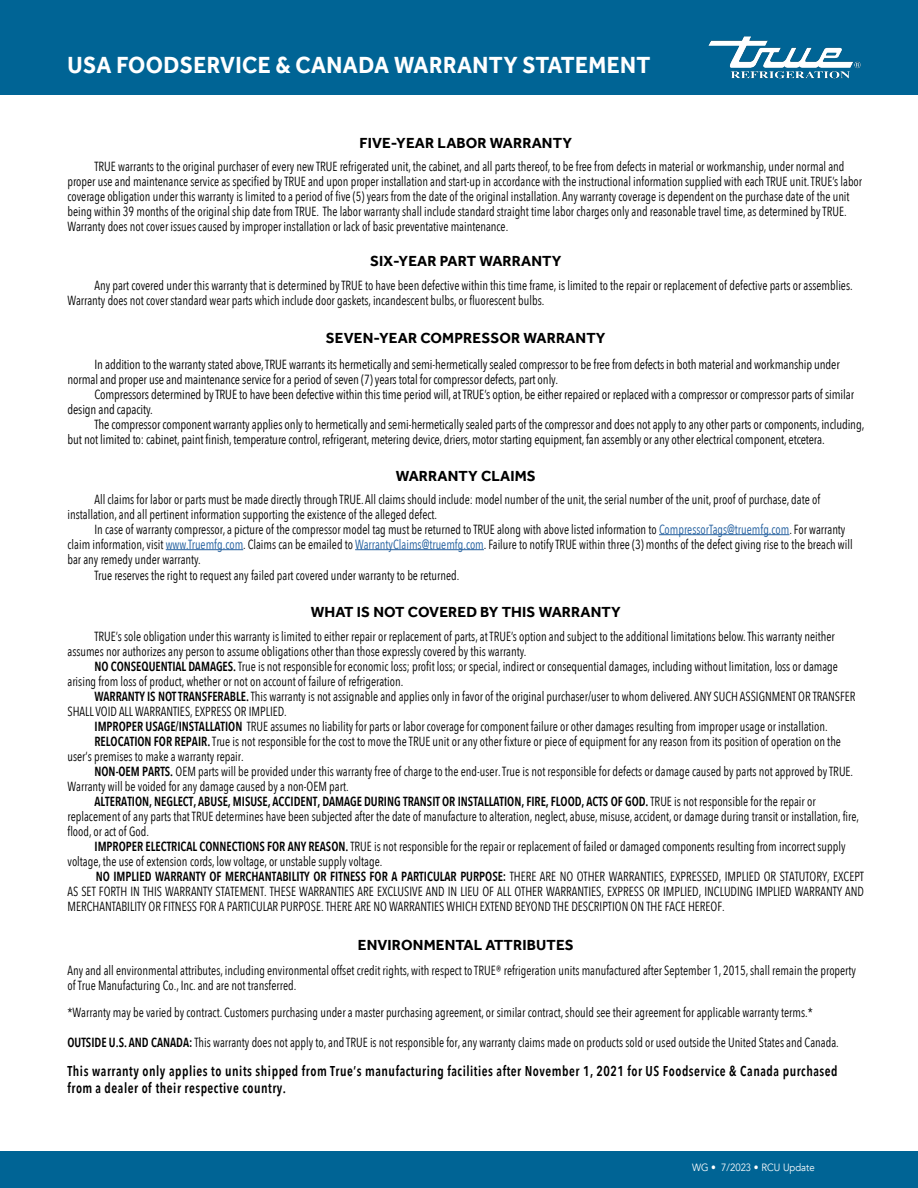
<style>
.page{position:relative;width:918px;height:1188px;background:#fff}
.page>*{position:absolute;margin:0;border:0;box-sizing:border-box;transform-origin:0 0}
.t1{font:700 24px "Effra";letter-spacing:.02em;color:#fff;scale:.93 1}
.t2{font:700 15px "Effra";letter-spacing:.01em;color:#000}
.t3{font:600 14.25px/17.1px "Avenir Next Condensed";letter-spacing:.04em;color:#000;scale:.91 1}
.t4{font:13.2px/15px "Avenir Next Condensed";color:#000;scale:.91 1}
.t5{font:13.2px/15px "Avenir Next Condensed";color:#000;scale:.94 1}
.t6{font:600 13.2px "Avenir Next Condensed";color:#000;scale:.91 1}
.t7{font:10.5px "Avenir";color:#fff;scale:.91 1}
.s1{color:#215e9e}
.s2{font-weight:600}
.s3{font-style:inherit}
.s4{font-weight:400}
</style>
<div class="page">
<div style="left:0;top:0;width:918px;height:95px;background:#006495"></div>
<img style="left:708px;top:36px;width:153px;height:43px">
<div style="left:0;top:1151px;width:918px;height:37px;background:#006495"></div>
<hr style="left:659px;top:534px;width:130px;height:1px;background:#215e9e">
<hr style="left:166px;top:549px;width:77px;height:1px;background:#215e9e">
<hr style="left:355px;top:549px;width:129px;height:1px;background:#215e9e">
<h1 class="t1" style="left:68px;top:51px;width:628px">USA FOODSERVICE &amp; CANADA WARRANTY STATEMENT</h1>
<p class="t2" style="left:360px;top:134px;width:214px">FIVE-YEAR LABOR WARRANTY</p>
<p class="t4" style="left:67px;top:159px;width:875px;text-indent:27px">TRUE warrants to the original purchaser of every new TRUE refrigerated unit, the cabinet, and all parts thereof, to be free from defects in material or workmanship, under normal and proper use and maintenance service as specified by TRUE and upon proper installation and start-up in accordance with the instructional information supplied with each TRUE unit. TRUE’s labor coverage obligation under this warranty is limited to a period of five (5) years from the date of the original installation. Any warranty coverage is dependent on the purchase date of the unit being within 39 months of the original ship date from TRUE. The labor warranty shall include standard straight time labor charges only and reasonable travel time, as determined by TRUE.<br>Warranty does not cover issues caused by improper installation or lack of basic preventative maintenance.</p>
<p class="t2" style="left:370px;top:252px;width:193px">SIX-YEAR PART WARRANTY</p>
<p class="t4" style="left:68px;top:278px;width:864px;text-indent:27px">Any part covered under this warranty that is determined by TRUE to have been defective within this time frame, is limited to the repair or replacement of defective parts or assemblies.<br>Warranty does not cover standard wear parts which include door gaskets, incandescent bulbs, or fluorescent bulbs.</p>
<p class="t2" style="left:326px;top:329px;width:281px">SEVEN-YEAR COMPRESSOR WARRANTY</p>
<p class="t5" style="left:68px;top:356px;width:823px;text-indent:27px">In addition to the warranty stated above, TRUE warrants its hermetically and semi-hermetically sealed compressor to be free from defects in both material and workmanship under normal and proper use and maintenance service for a period of seven (7) years total for compressor defects, part only.</p>
<p class="t5" style="left:68px;top:386px;width:838px;text-indent:27px">Compressors determined by TRUE to have been defective within this time period will, at TRUE’s option, be either repaired or replaced with a compressor or compressor parts of similar design and capacity.</p>
<p class="t5" style="left:68px;top:416px;width:849px;text-indent:27px">The compressor component warranty applies only to hermetically and semi-hermetically sealed parts of the compressor and does not apply to any other parts or components, including, but not limited to: cabinet, paint finish, temperature control, refrigerant, metering device, driers, motor starting equipment, fan assembly or any other electrical component, etcetera.</p>
<p class="t2" style="left:396px;top:467px;width:142px">WARRANTY CLAIMS</p>
<p class="t4" style="left:68px;top:491px;width:829px;text-indent:27px">All claims for labor or parts must be made directly through TRUE. All claims should include: model number of the unit, the serial number of the unit, proof of purchase, date of installation, and all pertinent information supporting the existence of the alleged defect.</p>
<p class="t4" style="left:95px;top:521px;width:827px">In case of warranty compressor, a picture of the compressor model tag must be returned to TRUE along with above listed information to <span class="s1">CompressorTags@truemfg.com</span>. For warranty</p>
<p class="t4" style="left:68px;top:536px;width:864px">claim information, visit <span class="s1">www.Truemfg.com</span>. Claims can be emailed to <span class="s1">WarrantyClaims@truemfg.com</span>. Failure to notify TRUE within three (3) months of the defect giving rise to the breach will</p>
<p class="t4" style="left:68px;top:551px;width:148px">bar any remedy under warranty.</p>
<p class="t4" style="left:95px;top:567px;width:403px">True reserves the right to request any failed part covered under warranty to be returned.</p>
<p class="t2" style="left:311px;top:603px;width:311px">WHAT IS NOT COVERED BY THIS WARRANTY</p>
<p class="t4" style="left:67px;top:628px;width:845px;text-indent:27px">TRUE’s sole obligation under this warranty is limited to either repair or replacement of parts, at TRUE’s option and subject to the additional limitations below. This warranty neither assumes nor authorizes any person to assume obligations other than those expressly covered by this warranty.</p>
<p class="t4" style="left:67px;top:658px;width:848px;text-indent:27px"><span class="s2">NO CONSEQUENTIAL DAMAGES.</span> True is not responsible for economic loss; profit loss; or special, indirect or consequential damages, including without limitation, loss or damage arising from loss of product, whether or not on account of failure of refrigeration.</p>
<p class="t4" style="left:95px;top:688px;width:838px"><span class="s2">WARRANTY IS NOT TRANSFERABLE.</span> This warranty is not assignable and applies only in favor of the original purchaser/user to whom delivered. ANY SUCH ASSIGNMENT OR TRANSFER</p>
<p class="t4" style="left:67px;top:703px;width:243px">SHALL VOID ALL WARRANTIES, EXPRESS OR IMPLIED.</p>
<p class="t4" style="left:95px;top:718px;width:807px"><span class="s2">IMPROPER USAGE/INSTALLATION</span> TRUE assumes no liability for parts or labor coverage for component failure or other damages resulting from improper usage or installation<span class="s3">.</span></p>
<p class="t4" style="left:95px;top:733px;width:822px"><span class="s2">RELOCATION FOR REPAIR.</span> True is not responsible for the cost to move the TRUE unit or any other fixture or piece of equipment for any reason from its position of operation on the</p>
<p class="t4" style="left:67px;top:748px;width:195px">user’s premises to make a warranty repair.</p>
<p class="t4" style="left:95px;top:763px;width:835px"><span class="s2">NON-OEM PARTS.</span> OEM parts will be provided under this warranty free of charge to the end-user. True is not responsible for defects or damage caused by parts not approved by TRUE.</p>
<p class="t4" style="left:67px;top:778px;width:310px">Warranty will be voided for any damage caused by a non-OEM part.</p>
<p class="t6" style="left:95px;top:790px;width:794px">ALTERATION, NEGLECT, ABUSE, MISUSE, ACCIDENT, DAMAGE DURING TRANSIT OR INSTALLATION, FIRE, FLOOD, ACTS OF GOD. <span class="s4">TRUE is not responsible for the repair or</span></p>
<p class="t4" style="left:67px;top:808px;width:872px">replacement of any parts that TRUE determines have been subjected after the date of manufacture to alteration, neglect, abuse, misuse, accident, or damage during transit or installation, fire,</p>
<p class="t4" style="left:67px;top:823px;width:91px">flood, or act of God.</p>
<p class="t4" style="left:95px;top:838px;width:827px"><span class="s2">IMPROPER ELECTRICAL CONNECTIONS FOR ANY REASON.</span> TRUE is not responsible for the repair or replacement of failed or damaged components resulting from incorrect supply</p>
<p class="t4" style="left:67px;top:853px;width:348px">voltage, the use of extension cords, low voltage, or unstable supply voltage.</p>
<p class="t6" style="left:96px;top:865px;width:846px">NO IMPLIED WARRANTY OF MERCHANTABILITY OR FITNESS FOR A PARTICULAR PURPOSE: <span class="s4">THERE ARE NO OTHER WARRANTIES, EXPRESSED, IMPLIED OR STATUTORY, EXCEPT</span></p>
<p class="t4" style="left:67px;top:883px;width:877px">AS SET FORTH IN THIS WARRANTY STATEMENT. THESE WARRANTIES ARE EXCLUSIVE AND IN LIEU OF ALL OTHER WARRANTIES, EXPRESS OR IMPLIED, INCLUDING IMPLIED WARRANTY AND</p>
<p class="t4" style="left:67px;top:898px;width:724px">MERCHANTABILITY OR FITNESS FOR A PARTICULAR PURPOSE. THERE ARE NO WARRANTIES WHICH EXTEND BEYOND THE DESCRIPTION ON THE FACE HEREOF.</p>
<p class="t2" style="left:358px;top:936px;width:217px">ENVIRONMENTAL ATTRIBUTES</p>
<p class="t4" style="left:67px;top:962px;width:868px">Any and all environmental attributes, including environmental offset credit rights, with respect to TRUE® refrigeration units manufactured after September 1, 2015, shall remain the property of True Manufacturing Co., Inc. and are not transferred.</p>
<p class="t4" style="left:67px;top:1005px;width:821px">*Warranty may be varied by contract. Customers purchasing under a master purchasing agreement, or similar contract, should see their agreement for applicable warranty terms.*</p>
<p class="t4" style="left:67px;top:1035px;width:849px"><span class="s2">OUTSIDE U.S. AND CANADA:</span> This warranty does not apply to, and TRUE is not responsible for, any warranty claims made on products sold or used outside the United States and Canada.</p>
<p class="t3" style="left:67px;top:1062px;width:848px">This warranty only applies to units shipped from True’s manufacturing facilities after November 1, 2021 for US Foodservice &amp; Canada purchased from a dealer of their respective country.</p>
<p class="t7" style="left:692px;top:1161px;width:136px">WG • 7/2023 • RCU Update</p>
</div>
